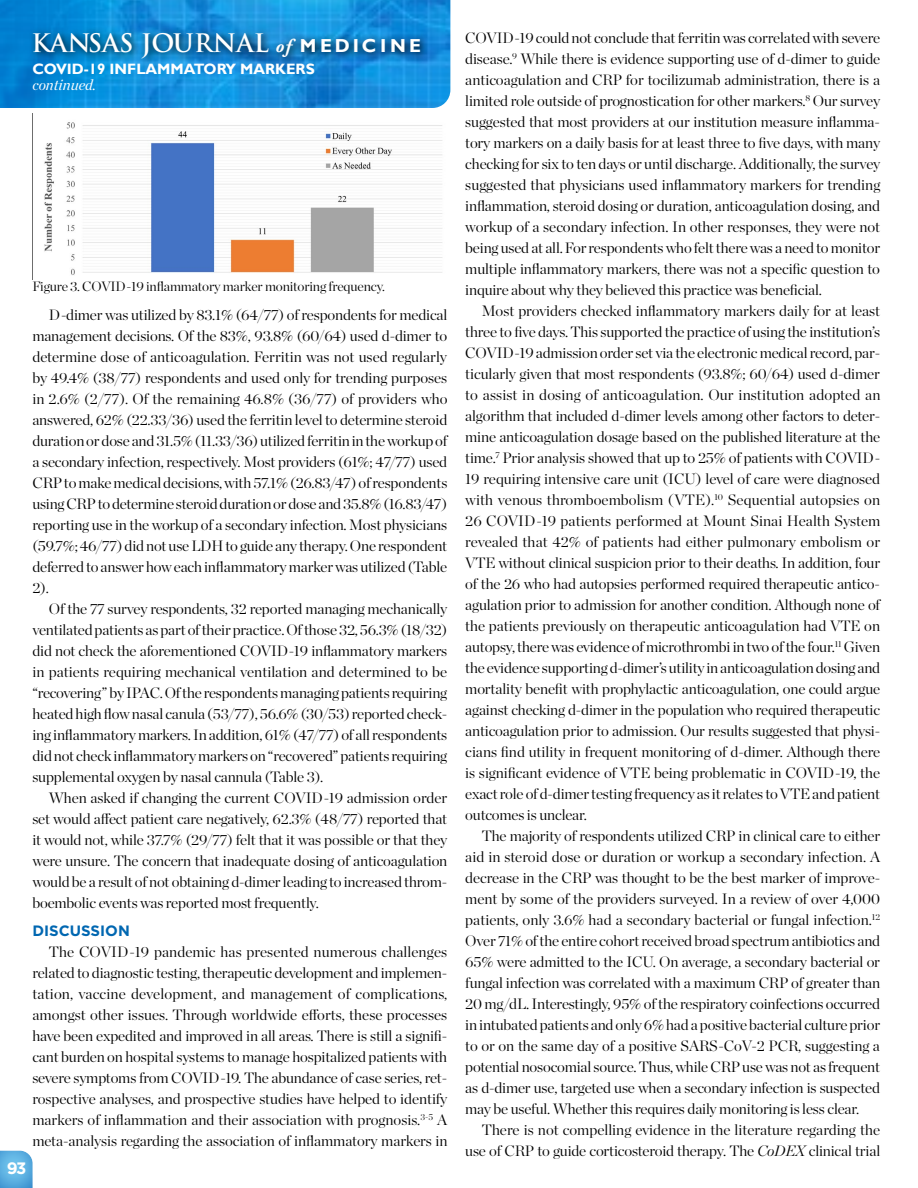
<style>
.page{position:relative;width:918px;height:1188px;background:#fff}
.page>*{position:absolute;margin:0;border:0;box-sizing:border-box;transform-origin:0 0}
.t1{font:700 24.9px "Trajan Pro";color:#fff}
.t2{font:700 16.5px "Gotham";color:#fff}
.t3{font:300 15px/21px "Chronicle Display";letter-spacing:-.01em;color:#000;text-align:justify}
.t4{font:700 15px "Gill Sans";color:#fff}
.t5{font:italic 15px "Chronicle Display";color:#fff}
.t6{font:700 15px "Gotham";color:#0067b1}
.t7{font:300 13.5px "Chronicle Display";letter-spacing:-.01em;color:#000}
.s1{font-family:"Adobe Garamond Pro";font-style:italic;font-size:18.75px}
.s2{font-family:"Gill Sans";font-size:18.75px}
.s3{font-style:italic}
</style>
<div class="page">
<img style="left:0;top:0;width:450px;height:108px">
<svg style="left:29px;top:27px;width:402px;height:41px;background:#107abd"></svg>
<svg style="left:0;top:1150px;width:33px;height:38px"></svg>
<img style="left:32px;top:113px;width:411px;height:166px">
<h1 class="t1" style="left:31px;top:28px;width:391px">KANSAS JOURNAL <span class="s1">of</span> <span class="s2">M EDIC I N E</span></h1>
<p class="t4" style="left:32px;top:60px;width:284px">COVID-19 INFLAMMATORY MARKERS</p>
<p class="t5" style="left:32px;top:73px;width:65px">continued.</p>
<p class="t7" style="left:32px;top:276px;width:354px">Figure 3. COVID-19 inflammatory marker monitoring frequency.</p>
<p class="t3" style="left:32px;top:303px;width:417px;text-indent:16px">D-dimer was utilized by 83.1% (64/77) of respondents for medical management decisions. Of the 83%, 93.8% (60/64) used d-dimer to determine dose of anticoagulation. Ferritin was not used regularly by 49.4% (38/77) respondents and used only for trending purposes in 2.6% (2/77). Of the remaining 46.8% (36/77) of providers who answered, 62% (22.33/36) used the ferritin level to determine steroid duration or dose and 31.5% (11.33/36) utilized ferritin in the workup of a secondary infection, respectively. Most providers (61%; 47/77) used CRP to make medical decisions, with 57.1% (26.83/47) of respondents using CRP to determine steroid duration or dose and 35.8% (16.83/47) reporting use in the workup of a secondary infection. Most physicians (59.7%; 46/77) did not use LDH to guide any therapy. One respondent deferred to answer how each inflammatory marker was utilized (Table 2).</p>
<p class="t3" style="left:32px;top:597px;width:416px;text-indent:17px">Of the 77 survey respondents, 32 reported managing mechanically ventilated patients as part of their practice. Of those 32, 56.3% (18/32) did not check the aforementioned COVID-19 inflammatory markers in patients requiring mechanical ventilation and determined to be “recovering” by IPAC. Of the respondents managing patients requiring heated high flow nasal canula (53/77), 56.6% (30/53) reported check&shy;ing inflammatory markers. In addition, 61% (47/77) of all respondents did not check inflammatory markers on “recovered” patients requiring supplemental oxygen by nasal cannula (Table 3).</p>
<p class="t3" style="left:32px;top:786px;width:416px;text-indent:16px">When asked if changing the current COVID-19 admission order set would affect patient care negatively, 62.3% (48/77) reported that it would not, while 37.7% (29/77) felt that it was possible or that they were unsure. The concern that inadequate dosing of anticoagulation would be a result of not obtaining d-dimer leading to increased throm&shy;boembolic events was reported most frequently.</p>
<p class="t6" style="left:32px;top:921px;width:99px">DISCUSSION</p>
<p class="t3" style="left:32px;top:941px;width:417px;text-indent:17px">The COVID-19 pandemic has presented numerous challenges related to diagnostic testing, therapeutic development and implemen&shy;tation, vaccine development, and management of complications, amongst other issues. Through worldwide efforts, these processes have been expedited and improved in all areas. There is still a signifi&shy;cant burden on hospital systems to manage hospitalized patients with severe symptoms from COVID-19. The abundance of case series, ret&shy;rospective analyses, and prospective studies have helped to identify markers of inflammation and their association with prognosis.<sup>3-5</sup> A meta-analysis regarding the association of inflammatory markers in</p>
<p class="t2" style="left:7px;top:1158px;width:21px">93</p>
<p class="t3" style="left:465px;top:26px;width:417px">COVID-19 could not conclude that ferritin was correlated with severe disease.<sup>9</sup> While there is evidence supporting use of d-dimer to guide anticoagulation and CRP for tocilizumab administration, there is a limited role outside of prognostication for other markers.<sup>8</sup> Our survey suggested that most providers at our institution measure inflamma&shy;tory markers on a daily basis for at least three to five days, with many checking for six to ten days or until discharge. Additionally, the survey suggested that physicians used inflammatory markers for trending inflammation, steroid dosing or duration, anticoagulation dosing, and workup of a secondary infection. In other responses, they were not being used at all. For respondents who felt there was a need to monitor multiple inflammatory markers, there was not a specific question to inquire about why they believed this practice was beneficial.</p>
<p class="t3" style="left:465px;top:299px;width:417px;text-indent:17px">Most providers checked inflammatory markers daily for at least three to five days. This supported the practice of using the institution’s COVID-19 admission order set via the electronic medical record, par&shy;ticularly given that most respondents (93.8%; 60/64) used d-dimer to assist in dosing of anticoagulation. Our institution adopted an algorithm that included d-dimer levels among other factors to deter&shy;mine anticoagulation dosage based on the published literature at the time.<sup>7</sup> Prior analysis showed that up to 25% of patients with COVID-19 requiring intensive care unit (ICU) level of care were diagnosed with venous thromboembolism (VTE).<sup>10</sup> Sequential autopsies on 26 COVID-19 patients performed at Mount Sinai Health System revealed that 42% of patients had either pulmonary embolism or VTE without clinical suspicion prior to their deaths. In addition, four of the 26 who had autopsies performed required therapeutic antico&shy;agulation prior to admission for another condition. Although none of the patients previously on therapeutic anticoagulation had VTE on autopsy, there was evidence of microthrombi in two of the four.<sup>11</sup> Given the evidence supporting d-dimer’s utility in anticoagulation dosing and mortality benefit with prophylactic anticoagulation, one could argue against checking d-dimer in the population who required therapeutic anticoagulation prior to admission. Our results suggested that physi&shy;cians find utility in frequent monitoring of d-dimer. Although there is significant evidence of VTE being problematic in COVID-19, the exact role of d-dimer testing frequency as it relates to VTE and patient outcomes is unclear.</p>
<p class="t3" style="left:465px;top:824px;width:417px;text-indent:17px">The majority of respondents utilized CRP in clinical care to either aid in steroid dose or duration or workup a secondary infection. A decrease in the CRP was thought to be the best marker of improve&shy;ment by some of the providers surveyed. In a review of over 4,000 patients, only 3.6% had a secondary bacterial or fungal infection.<sup>12<br></sup>Over 71% of the entire cohort received broad spectrum antibiotics and 65% were admitted to the ICU. On average, a secondary bacterial or fungal infection was correlated with a maximum CRP of greater than 20 mg/dL. Interestingly, 95% of the respiratory coinfections occurred in intubated patients and only 6% had a positive bacterial culture prior to or on the same day of a positive SARS-CoV-2 PCR, suggesting a potential nosocomial source. Thus, while CRP use was not as frequent as d-dimer use, targeted use when a secondary infection is suspected may be useful. Whether this requires daily monitoring is less clear.</p>
<p class="t3" style="left:465px;top:1118px;width:416px;text-align:right">There is not compelling evidence in the literature regarding the use of CRP to guide corticosteroid therapy. The <span class="s3">CoDEX</span> clinical trial</p>
</div>
